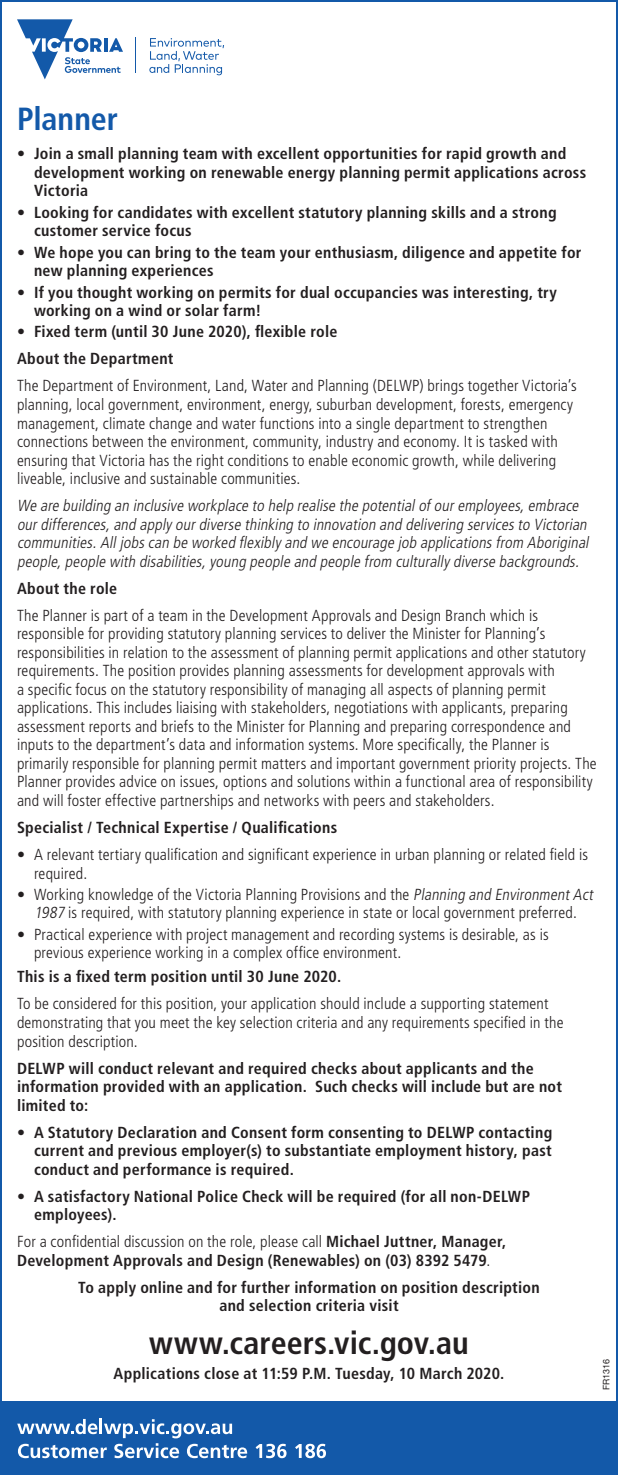
<style>
.page{position:relative;width:618px;height:1475px;background:#fff}
.page>*{position:absolute;margin:0;border:0;box-sizing:border-box;transform-origin:0 0}
.t1{font:700 condensed 32px "Frutiger LT Std";color:#231f20}
.t2{font:700 condensed 32px "Frutiger LT Std";color:#1359a9}
.t3{font:300 condensed 16px/18.6px "Frutiger LT Std";letter-spacing:.01em;color:#231f20}
.t4{font:700 condensed 16px/18.6px "Frutiger LT Std";letter-spacing:.015em;color:#231f20}
.t5{font:italic 300 condensed 16px/18.6px "Frutiger LT Std";letter-spacing:.01em;color:#231f20}
.t6{font:9px "Helvetica Neue";color:#231f20}
.s1{font-style:italic}
.s2{font-weight:300}
</style>
<div class="page">
<div style="left:0;top:1400px;width:618px;height:74px;background:#1359a9"></div>
<svg style="left:17px;top:1418px;width:230px;height:39px"></svg>
<svg style="left:256px;top:1443px;width:30px;height:14px"></svg>
<svg style="left:295px;top:1443px;width:31px;height:14px"></svg>
<svg style="left:17px;top:19px;width:106px;height:60px"></svg>
<svg style="left:149px;top:38px;width:75px;height:37px"></svg>
<hr style="left:135px;top:38px;width:1px;height:35px;background:#1359a9">
<h1 class="t2" style="left:17px;top:106px;width:103px">Planner</h1>
<p class="t4" style="left:34px;top:146px;width:554px;text-indent:-17px">• Join a small planning team with excellent opportunities for rapid growth and development working on renewable energy planning permit applications across<br>Victoria</p>
<p class="t4" style="left:34px;top:204px;width:524px;text-indent:-17px">• Looking for candidates with excellent statutory planning skills and a strong customer service focus</p>
<p class="t4" style="left:34px;top:244px;width:549px;text-indent:-17px">• We hope you can bring to the team your enthusiasm, diligence and appetite for new planning experiences</p>
<p class="t4" style="left:34px;top:284px;width:524px;text-indent:-17px">• If you thought working on permits for dual occupancies was interesting, try working on a wind or solar farm!</p>
<p class="t4" style="left:17px;top:319px;width:322px;line-height:27px">• Fixed term (until 30 June 2020), flexible role<br>About the Department</p>
<p class="t3" style="left:17px;top:378px;width:561px">The Department of Environment, Land, Water and Planning (DELWP) brings together Victoria’s planning, local government, environment, energy, suburban development, forests, emergency management, climate change and water functions into a single department to strengthen connections between the environment, community, industry and economy. It is tasked with ensuring that Victoria has the right conditions to enable economic growth, while delivering liveable, inclusive and sustainable communities.</p>
<p class="t5" style="left:17px;top:497px;width:575px">We are building an inclusive workplace to help realise the potential of our employees, embrace our differences, and apply our diverse thinking to innovation and delivering services to Victorian communities. All jobs can be worked flexibly and we encourage job applications from Aboriginal people, people with disabilities, young people and people from culturally diverse backgrounds.</p>
<p class="t4" style="left:17px;top:580px;width:102px">About the role</p>
<p class="t3" style="left:17px;top:607px;width:581px">The Planner is part of a team in the Development Approvals and Design Branch which is responsible for providing statutory planning services to deliver the Minister for Planning’s responsibilities in relation to the assessment of planning permit applications and other statutory requirements. The position provides planning assessments for development approvals with<br>a specific focus on the statutory responsibility of managing all aspects of planning permit applications. This includes liaising with stakeholders, negotiations with applicants, preparing assessment reports and briefs to the Minister for Planning and preparing correspondence and inputs to the department’s data and information systems. More specifically, the Planner is primarily responsible for planning permit matters and important government priority projects. The Planner provides advice on issues, options and solutions within a functional area of responsibility and will foster effective partnerships and networks with peers and stakeholders.</p>
<p class="t4" style="left:17px;top:819px;width:322px">Specialist / Technical Expertise / Qualifications</p>
<p class="t3" style="left:34px;top:846px;width:555px;text-indent:-17px">• A relevant tertiary qualification and significant experience in urban planning or related field is required.</p>
<p class="t3" style="left:17px;top:886px;width:580px;text-align:center">• Working knowledge of the Victoria Planning Provisions and the <span class="s1">Planning and Environment Act<br>1987</span> is required, with statutory planning experience in state or local government preferred.</p>
<p class="t3" style="left:34px;top:926px;width:516px;text-indent:-17px">• Practical experience with project management and recording systems is desirable, as is previous experience working in a complex office environment.</p>
<p class="t4" style="left:17px;top:968px;width:326px">This is a fixed term position until 30 June 2020.</p>
<p class="t3" style="left:17px;top:995px;width:548px">To be considered for this position, your application should include a supporting statement demonstrating that you meet the key selection criteria and any requirements specified in the position description.</p>
<p class="t4" style="left:17px;top:1059px;width:546px">DELWP will conduct relevant and required checks about applicants and the information provided with an application. Such checks will include but are not limited to:</p>
<p class="t4" style="left:34px;top:1123px;width:520px;text-align:justify;text-indent:-17px">• A Statutory Declaration and Consent form consenting to DELWP contacting current and previous employer(s) to substantiate employment history, past conduct and performance is required.</p>
<p class="t4" style="left:34px;top:1187px;width:497px;text-indent:-17px">• A satisfactory National Police Check will be required (for all non-DELWP employees).</p>
<p class="t4" style="left:17px;top:1233px;width:491px"><span class="s2">For a confidential discussion on the role, please call</span> Michael Juttner, Manager,<br>Development Approvals and Design (Renewables) on (03) 8392 5479<span class="s2">.</span></p>
<p class="t4" style="left:78px;top:1278px;width:463px;text-align:center">To apply online and for further information on position description and selection criteria visit</p>
<h1 class="t1" style="left:149px;top:1330px;width:321px">www.careers.vic.gov.au</h1>
<p class="t4" style="left:114px;top:1364px;width:392px">Applications close at 11:59 P.M. Tuesday, 10 March 2020.</p>
<p class="t6" style="left:601px;top:1389px;width:33px;rotate:-90deg">FR1316</p>
</div>
